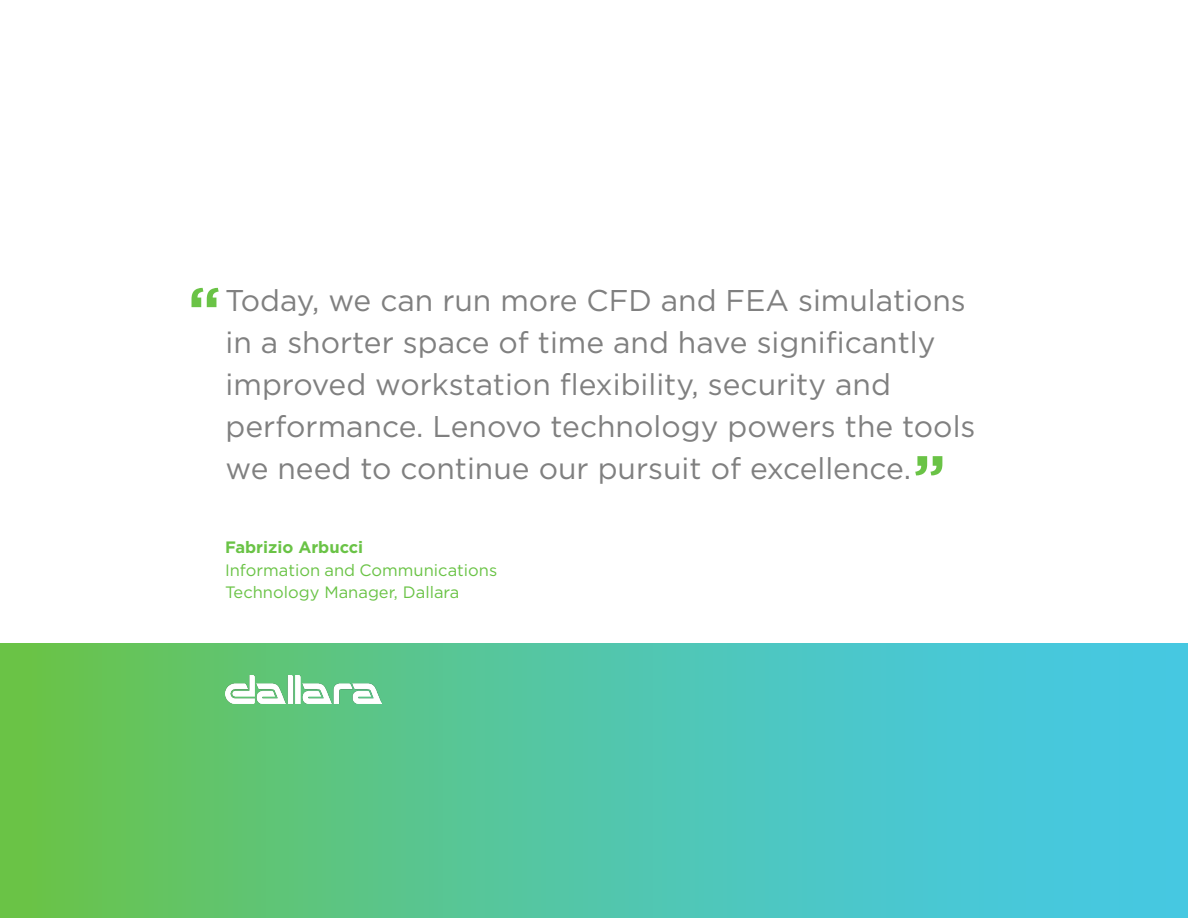
<style>
.page{position:relative;width:1188px;height:918px;background:#fff}
.page>*{position:absolute;margin:0;border:0;box-sizing:border-box;transform-origin:0 0}
.t1{font:30px/42px "Gotham";color:#808080}
.t2{font:16.5px/22.5px "Gotham";color:#6ac346}
.t3{font:700 16.5px "Gotham";color:#6ac346}
.s1{font-weight:700;font-size:60px;color:#6ac346}
</style>
<div class="page">
<svg style="left:0;top:644px;width:1188px;height:274px;background:#54c5a2"></svg>
<img style="left:225px;top:676px;width:157px;height:28px">
<p class="t1" style="left:226px;top:278px;width:751px;text-indent:-37px"><span class="s1">“</span> Today, we can run more CFD and FEA simulations in a shorter space of time and have significantly improved workstation flexibility, security and performance. Lenovo technology powers the tools we need to continue our pursuit of excellence.<span class="s1">”</span></p>
<p class="t3" style="left:225px;top:536px;width:140px">Fabrizio Arbucci</p>
<p class="t2" style="left:225px;top:558px;width:274px">Information and Communications<br>Technology Manager, Dallara</p>
</div>
